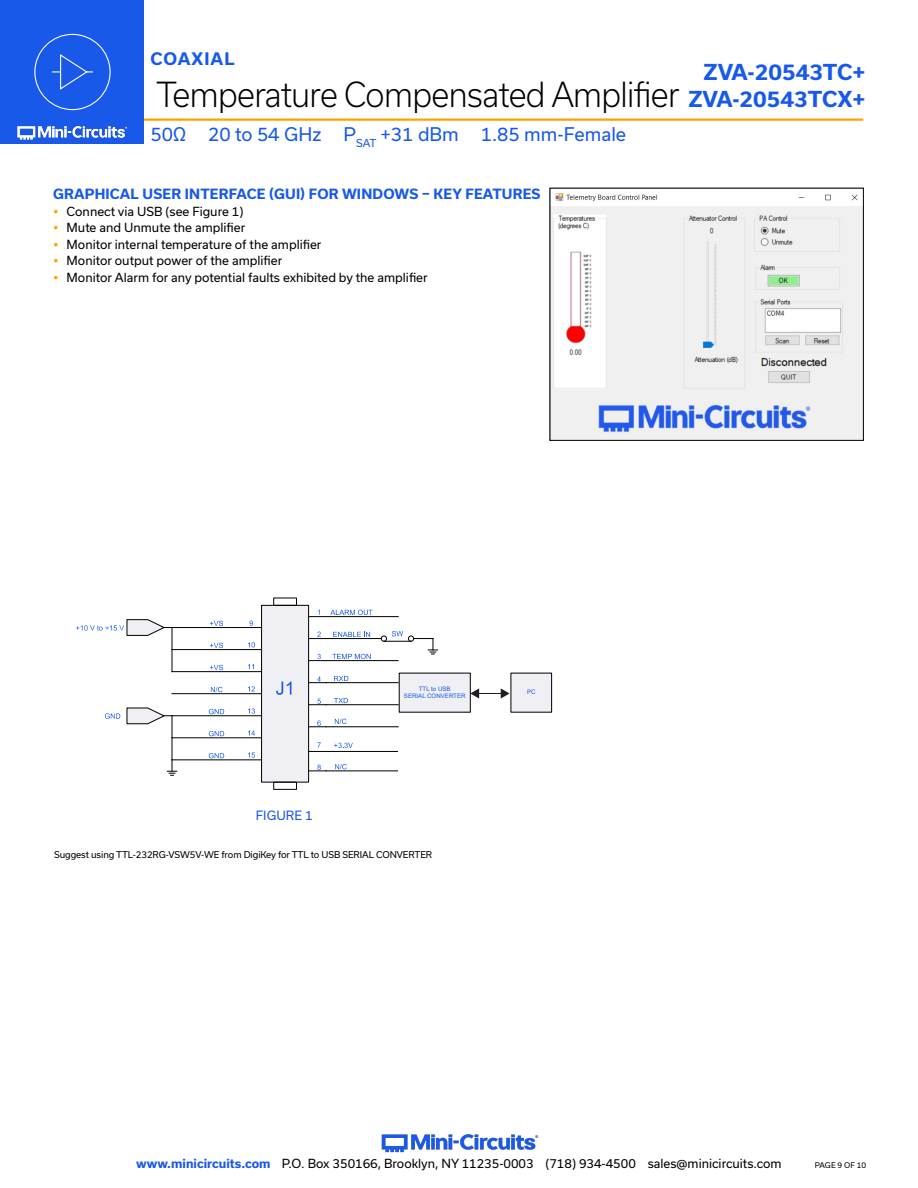
<style>
.page{position:relative;width:918px;height:1188px;background:#fff}
.page>*{position:absolute;margin:0;border:0;box-sizing:border-box;transform-origin:0 0}
.t1{font:300 33px "Usual";letter-spacing:-.02em;color:#000;scale:.95 1}
.t2{font:700 21px "Usual";color:#1859ea}
.t3{font:18px "Usual";color:#1859ea}
.t4{font:700 16.5px "Usual";letter-spacing:.065em;color:#1859ea}
.Blue_Headers{font:700 13.5px "Usual";letter-spacing:.015em;color:#1859ea}
.t5{font:12.3px "Usual";color:#1859ea}
.t6{font:12px "Usual";color:#000}
.Notes{font:9px "Usual";letter-spacing:-.01em;color:#000}
.t7{font:7.5px "Usual";color:#000}
.t8{font:6.15px/7.4px "Arial";color:#1859ea;text-align:center}
.s1{font-weight:700;font-size:21px;color:#1859ea}
.s2{font-weight:700;color:#1859ea}
</style>
<div class="page">
<img style="left:381px;top:1134px;width:158px;height:19px">
<hr style="left:130px;top:118px;width:733px;height:3px;background:#ffa300">
<div style="left:0;top:0;width:144px;height:144px;background:#1859ea"></div>
<img style="left:17px;top:120px;width:128px;height:20px">
<div style="left:34px;top:34px;width:77px;height:76px;border:1px solid #fff;border-radius:50%"></div>
<svg style="left:52px;top:54px;width:41px;height:36px"></svg>
<img style="left:552px;top:193px;width:310px;height:246px">
<div style="left:550px;top:188px;width:314px;height:253px;border:1px solid #000"></div>
<div style="left:262px;top:605px;width:47px;height:177px;background:#efeff4"></div>
<div style="left:261px;top:605px;width:48px;height:178px;border:1px solid #000"></div>
<div style="left:273px;top:598px;width:24px;height:8px;border:1px solid #000"></div>
<div style="left:273px;top:782px;width:24px;height:8px;border:1px solid #000"></div>
<hr style="left:309px;top:616px;width:89px;height:1px;background:#000">
<hr style="left:309px;top:638px;width:72px;height:1px;background:#000">
<hr style="left:172px;top:627px;width:90px;height:1px;background:#000">
<hr style="left:172px;top:649px;width:90px;height:1px;background:#000">
<hr style="left:172px;top:671px;width:90px;height:1px;background:#000">
<hr style="left:172px;top:693px;width:90px;height:1px;background:#000">
<hr style="left:172px;top:715px;width:90px;height:1px;background:#000">
<hr style="left:172px;top:737px;width:90px;height:1px;background:#000">
<hr style="left:172px;top:759px;width:90px;height:1px;background:#000">
<svg style="left:317px;top:632px;width:4px;height:5px"></svg>
<svg style="left:309px;top:654px;width:17px;height:7px"></svg>
<svg style="left:309px;top:676px;width:17px;height:7px"></svg>
<svg style="left:309px;top:699px;width:17px;height:6px"></svg>
<svg style="left:309px;top:721px;width:17px;height:6px"></svg>
<svg style="left:309px;top:765px;width:17px;height:7px"></svg>
<svg style="left:249px;top:621px;width:4px;height:5px"></svg>
<svg style="left:248px;top:642px;width:7px;height:6px"></svg>
<svg style="left:248px;top:664px;width:6px;height:5px"></svg>
<svg style="left:248px;top:686px;width:7px;height:5px"></svg>
<svg style="left:248px;top:708px;width:7px;height:6px"></svg>
<svg style="left:248px;top:730px;width:7px;height:6px"></svg>
<svg style="left:248px;top:752px;width:7px;height:6px"></svg>
<svg style="left:276px;top:681px;width:15px;height:14px"></svg>
<hr style="left:326px;top:726px;width:72px;height:1px;background:#000">
<svg style="left:334px;top:743px;width:19px;height:5px"></svg>
<hr style="left:326px;top:771px;width:72px;height:1px;background:#000">
<svg style="left:334px;top:698px;width:14px;height:5px"></svg>
<svg style="left:334px;top:676px;width:14px;height:5px"></svg>
<svg style="left:332px;top:654px;width:39px;height:5px"></svg>
<svg style="left:333px;top:632px;width:37px;height:5px"></svg>
<svg style="left:330px;top:610px;width:43px;height:5px"></svg>
<svg style="left:210px;top:621px;width:13px;height:5px"></svg>
<svg style="left:210px;top:643px;width:13px;height:5px"></svg>
<svg style="left:210px;top:665px;width:13px;height:5px"></svg>
<svg style="left:211px;top:687px;width:11px;height:5px"></svg>
<svg style="left:209px;top:709px;width:15px;height:5px"></svg>
<svg style="left:209px;top:731px;width:15px;height:5px"></svg>
<svg style="left:209px;top:753px;width:15px;height:5px"></svg>
<hr style="left:326px;top:704px;width:72px;height:1px;background:#000">
<hr style="left:326px;top:682px;width:72px;height:1px;background:#000">
<hr style="left:326px;top:660px;width:72px;height:1px;background:#000">
<svg style="left:105px;top:713px;width:15px;height:6px"></svg>
<svg style="left:381px;top:631px;width:57px;height:24px"></svg>
<svg style="left:76px;top:619px;width:97px;height:53px"></svg>
<svg style="left:126px;top:707px;width:51px;height:69px"></svg>
<div style="left:399px;top:673px;width:71px;height:39px;background:#efeff4"></div>
<hr style="left:309px;top:751px;width:89px;height:1px;background:#000">
<div style="left:511px;top:673px;width:41px;height:39px;background:#efeff4"></div>
<svg style="left:470px;top:688px;width:40px;height:11px"></svg>
<svg style="left:335px;top:719px;width:11px;height:5px"></svg>
<svg style="left:335px;top:764px;width:12px;height:5px"></svg>
<h3 class="t4" style="left:150px;top:50px;width:86px">COAXIAL</h3>
<h2 class="t2" style="left:703px;top:61px;width:164px">ZVA-20543TC+</h2>
<h1 class="t1" style="left:156px;top:76px;width:748px">Temperature Compensated Amplifier <span class="s1">ZVA-20543TCX+</span></h1>
<h3 class="t3" style="left:150px;top:124px;width:477px">50Ω 20 to 54 GHz P<sub>SAT</sub> +31 dBm 1.85 mm-Female</h3>
<p class="Blue_Headers" style="left:53px;top:186px;width:489px">GRAPHICAL USER INTERFACE (GUI) FOR WINDOWS – KEY FEATURES</p>
<p class="t6" style="left:67px;top:204px;width:178px">Connect via USB (see Figure 1)</p>
<p class="t6" style="left:67px;top:221px;width:180px">Mute and Unmute the amplifier</p>
<p class="t6" style="left:67px;top:237px;width:256px">Monitor internal temperature of the amplifier</p>
<p class="t6" style="left:67px;top:254px;width:217px">Monitor output power of the amplifier</p>
<p class="t6" style="left:67px;top:270px;width:363px">Monitor Alarm for any potential faults exhibited by the amplifier</p>
<p class="t5" style="left:256px;top:808px;width:58px">FIGURE 1</p>
<p class="t8" style="left:404px;top:685px;width:63px">TTL to USB<br>SERIAL CONVERTER</p>
<p class="t8" style="left:527px;top:688px;width:10px">PC</p>
<p class="Notes" style="left:54px;top:850px;width:380px">Suggest using TTL-232RG-VSW5V-WE from DigiKey for TTL to USB SERIAL CONVERTER</p>
<p class="t6" style="left:136px;top:1157px;width:647px"><span class="s2">www.minicircuits.com</span> P.O. Box 350166, Brooklyn, NY 11235-0003 (718) 934-4500 sales@minicircuits.com</p>
<p class="t7" style="left:815px;top:1161px;width:53px">PAGE 9 OF 10</p>
</div>
